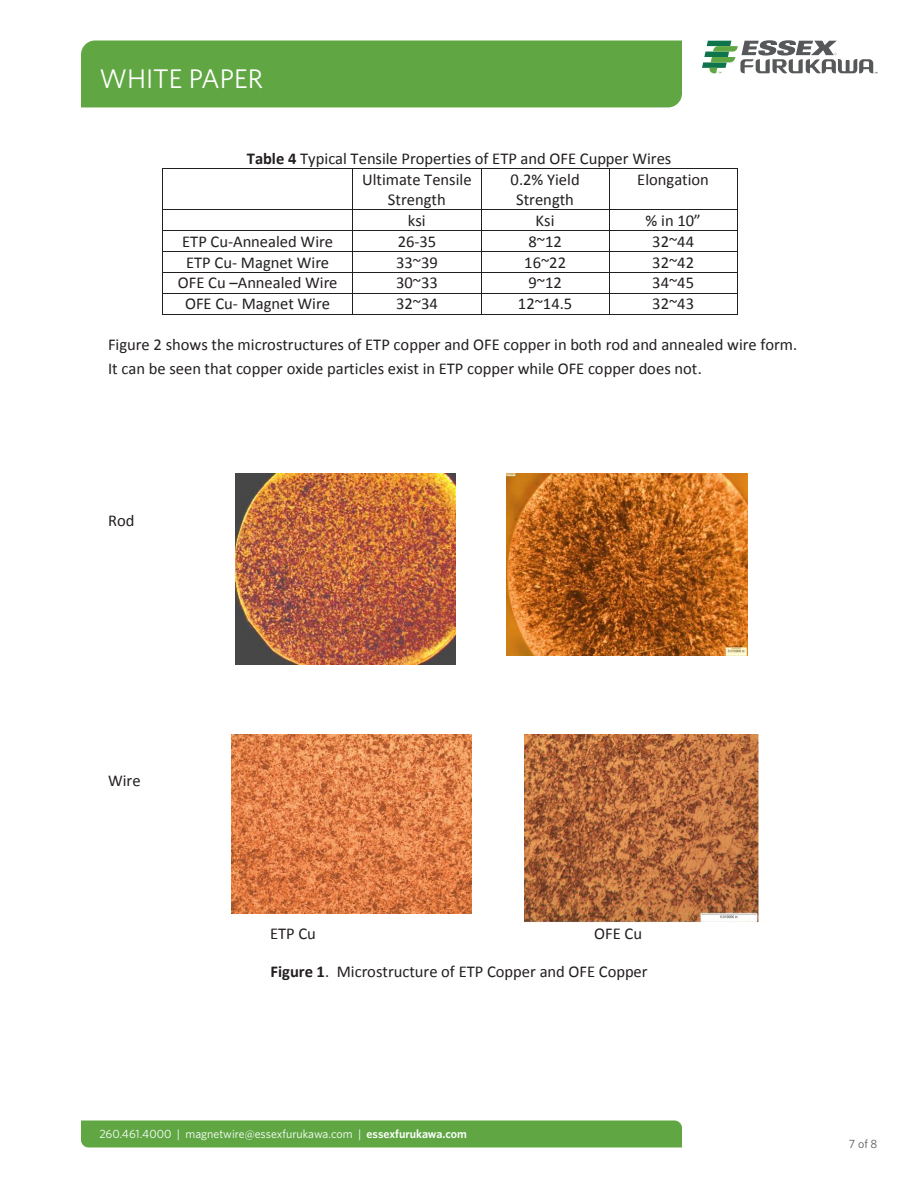
<style>
.page{position:relative;width:918px;height:1188px;background:#fff}
.page>*{position:absolute;margin:0;border:0;box-sizing:border-box;transform-origin:0 0}
.t1{font:27px "Whitney";color:#fff}
.t2{font:16.5px/20.1px "Calibri";color:#231f20;text-align:center}
.t3{font:12px "Whitney";color:#fff}
.t4{font:12px "Whitney";color:#57585a}
.s1{font-weight:700}
.s2{font-weight:600}
</style>
<div class="page">
<div style="left:81px;top:40px;width:601px;height:67px;background:#60a744"></div>
<svg style="left:81px;top:1120px;width:601px;height:28px;background:#65aa4a"></svg>
<svg style="left:702px;top:40px;width:176px;height:33px"></svg>
<hr style="left:163px;top:169px;width:189px;height:1px;background:#231f20">
<hr style="left:353px;top:169px;width:128px;height:1px;background:#231f20">
<hr style="left:481px;top:169px;width:128px;height:1px;background:#231f20">
<hr style="left:610px;top:169px;width:127px;height:1px;background:#231f20">
<hr style="left:162px;top:169px;width:1px;height:41px;background:#231f20">
<hr style="left:353px;top:169px;width:1px;height:41px;background:#231f20">
<hr style="left:481px;top:169px;width:1px;height:41px;background:#231f20">
<hr style="left:609px;top:169px;width:1px;height:41px;background:#231f20">
<hr style="left:737px;top:169px;width:1px;height:41px;background:#231f20">
<hr style="left:163px;top:210px;width:189px;height:1px;background:#231f20">
<hr style="left:353px;top:210px;width:128px;height:1px;background:#231f20">
<hr style="left:481px;top:210px;width:128px;height:1px;background:#231f20">
<hr style="left:610px;top:210px;width:127px;height:1px;background:#231f20">
<hr style="left:163px;top:230px;width:189px;height:1px;background:#231f20">
<hr style="left:353px;top:230px;width:128px;height:1px;background:#231f20">
<hr style="left:481px;top:230px;width:128px;height:1px;background:#231f20">
<hr style="left:610px;top:230px;width:127px;height:1px;background:#231f20">
<hr style="left:163px;top:251px;width:189px;height:1px;background:#231f20">
<hr style="left:353px;top:251px;width:128px;height:1px;background:#231f20">
<hr style="left:481px;top:251px;width:128px;height:1px;background:#231f20">
<hr style="left:610px;top:251px;width:127px;height:1px;background:#231f20">
<hr style="left:163px;top:272px;width:189px;height:1px;background:#231f20">
<hr style="left:353px;top:272px;width:128px;height:1px;background:#231f20">
<hr style="left:481px;top:272px;width:128px;height:1px;background:#231f20">
<hr style="left:610px;top:272px;width:127px;height:1px;background:#231f20">
<hr style="left:163px;top:293px;width:189px;height:1px;background:#231f20">
<hr style="left:353px;top:293px;width:128px;height:1px;background:#231f20">
<hr style="left:481px;top:293px;width:128px;height:1px;background:#231f20">
<hr style="left:610px;top:293px;width:127px;height:1px;background:#231f20">
<svg style="left:162px;top:210px;width:1px;height:105px"></svg>
<hr style="left:163px;top:314px;width:189px;height:1px;background:#231f20">
<hr style="left:353px;top:314px;width:128px;height:1px;background:#231f20">
<svg style="left:481px;top:211px;width:1px;height:103px"></svg>
<hr style="left:481px;top:314px;width:128px;height:1px;background:#231f20">
<svg style="left:609px;top:210px;width:1px;height:105px"></svg>
<hr style="left:610px;top:314px;width:127px;height:1px;background:#231f20">
<svg style="left:737px;top:210px;width:1px;height:105px"></svg>
<img style="left:507px;top:474px;width:240px;height:181px">
<img style="left:525px;top:734px;width:233px;height:188px">
<img style="left:236px;top:474px;width:220px;height:191px">
<img style="left:232px;top:734px;width:239px;height:180px">
<h1 class="t1" style="left:99px;top:61px;width:165px">WHITE PAPER</h1>
<p class="t2" style="left:247px;top:148px;width:426px"><span class="s1">Table 4</span> Typical Tensile Properties of ETP and OFE Cupper Wires</p>
<p class="t2" style="left:362px;top:169px;width:111px">Ultimate Tensile</p>
<p class="t2" style="left:388px;top:189px;width:59px">Strength</p>
<p class="t2" style="left:511px;top:169px;width:71px">0.2% Yield<br>Strength</p>
<p class="t2" style="left:637px;top:169px;width:73px">Elongation</p>
<p class="t2" style="left:408px;top:210px;width:19px">ksi</p>
<p class="t2" style="left:536px;top:210px;width:20px">Ksi</p>
<p class="t2" style="left:646px;top:210px;width:57px">% in 10”</p>
<p class="t2" style="left:182px;top:231px;width:152px">ETP Cu-Annealed Wire</p>
<p class="t2" style="left:398px;top:231px;width:40px">26-35</p>
<p class="t2" style="left:528px;top:231px;width:35px">8~12</p>
<p class="t2" style="left:652px;top:231px;width:43px">32~44</p>
<p class="t2" style="left:186px;top:252px;width:145px">ETP Cu- Magnet Wire</p>
<p class="t2" style="left:396px;top:252px;width:43px">33~39</p>
<p class="t2" style="left:524px;top:252px;width:43px">16~22</p>
<p class="t2" style="left:652px;top:252px;width:43px">32~42</p>
<p class="t2" style="left:178px;top:273px;width:161px">OFE Cu –Annealed Wire</p>
<p class="t2" style="left:396px;top:273px;width:43px">30~33</p>
<p class="t2" style="left:528px;top:273px;width:35px">9~12</p>
<p class="t2" style="left:652px;top:273px;width:43px">34~45</p>
<p class="t2" style="left:185px;top:294px;width:147px">OFE Cu- Magnet Wire</p>
<p class="t2" style="left:396px;top:294px;width:43px">32~34</p>
<p class="t2" style="left:518px;top:294px;width:56px">12~14.5</p>
<p class="t2" style="left:652px;top:294px;width:43px">32~43</p>
<p class="t2" style="left:108px;top:333px;width:691px;line-height:23.4px;text-align:left">Figure 2 shows the microstructures of ETP copper and OFE copper in both rod and annealed wire form.<br>It can be seen that copper oxide particles exist in ETP copper while OFE copper does not.</p>
<p class="t2" style="left:108px;top:511px;width:28px">Rod</p>
<p class="t2" style="left:108px;top:771px;width:34px">Wire</p>
<p class="t2" style="left:270px;top:923px;width:47px">ETP Cu</p>
<p class="t2" style="left:594px;top:923px;width:49px">OFE Cu</p>
<p class="t2" style="left:270px;top:962px;width:379px"><span class="s1">Figure 1</span>. Microstructure of ETP Copper and OFE Copper</p>
<p class="t3" style="left:99px;top:1126px;width:369px">260.461.4000 | magnetwire@essexfurukawa.com | <span class="s2">essexfurukawa.com</span></p>
<p class="t4" style="left:849px;top:1135px;width:30px">7 of 8</p>
</div>
